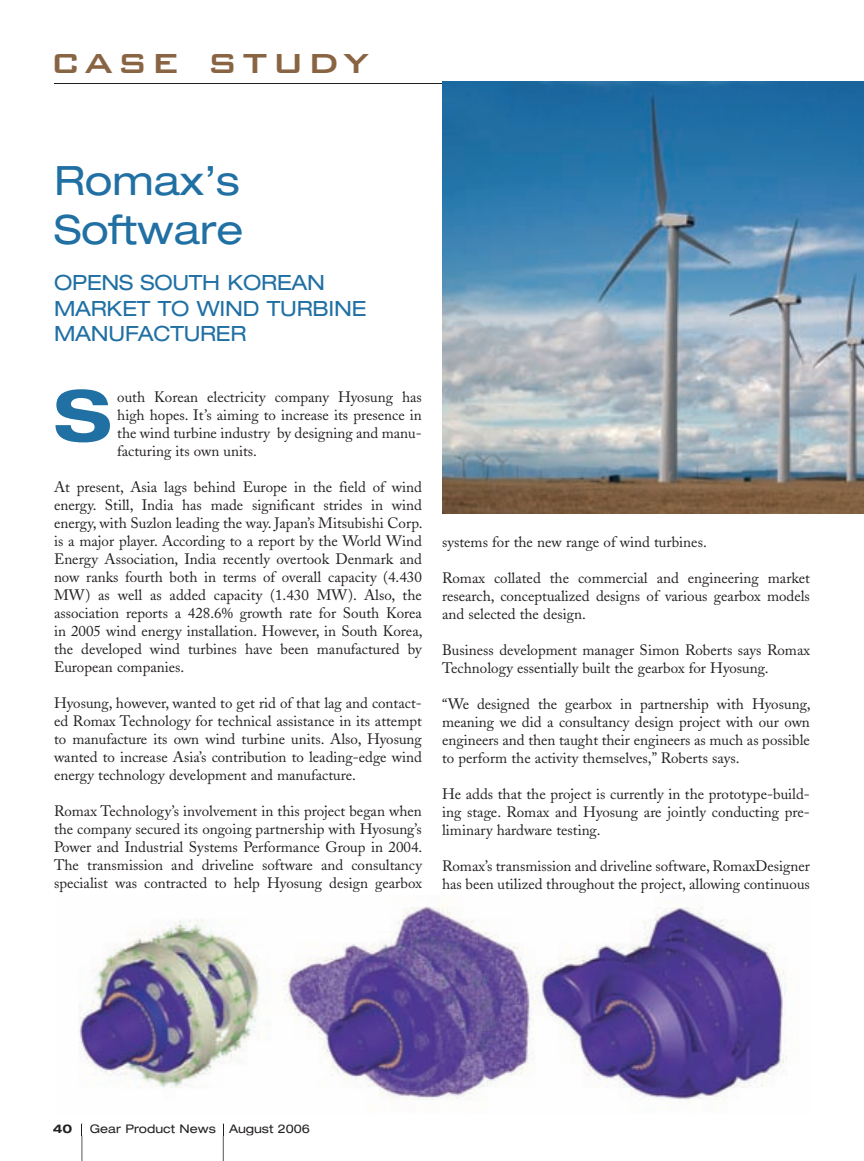
<style>
.page{position:relative;width:864px;height:1161px;background:#fff}
.page>*{position:absolute;margin:0;border:0;box-sizing:border-box;transform-origin:0 0}
.t1{font:700 expanded 70.5px "Helvetica Neue LT";color:#2070a4}
.t2{font:500 45px "Bank Gothic BT";letter-spacing:.1em;color:#896442}
.t3{font:expanded 40.5px/48.6px "Helvetica Neue LT";color:#2070a4}
.t4{font:expanded 21px/25.2px "Helvetica Neue LT";letter-spacing:-.01em;color:#2070a4}
.t5{font:15px/18px "Adobe Caslon";color:#231f20;text-align:justify}
.t6{font:expanded 12px "Helvetica Neue LT";color:#231f20}
.t7{font:700 expanded 12px "Helvetica Neue LT";color:#231f20}
</style>
<div class="page">
<svg style="left:82px;top:1123px;width:1px;height:38px"></svg>
<svg style="left:223px;top:1123px;width:1px;height:38px"></svg>
<hr style="left:54px;top:83px;width:810px;height:1px;background:#231f20">
<img style="left:442px;top:82px;width:422px;height:432px">
<img style="left:79px;top:904px;width:708px;height:197px">
<h2 class="t2" style="left:51px;top:37px;width:319px">case study</h2>
<h3 class="t3" style="left:54px;top:156px;width:191px">Romax’s<br>Software</h3>
<h3 class="t4" style="left:54px;top:270px;width:314px">OPENS SOUTH KOREAN<br>MARKET TO WIND TURBINE<br>MANUFACTURER</h3>
<h1 class="t1" style="left:54px;top:372px;width:59px">S</h1>
<p class="t5" style="left:117px;top:388px;width:306px">outh Korean electricity company Hyosung has high hopes. It’s aiming to increase its presence in the wind turbine industry by designing and manu&shy;facturing its own units.</p>
<p class="t5" style="left:54px;top:478px;width:370px">At present, Asia lags behind Europe in the field of wind energy. Still, India has made significant strides in wind energy, with Suzlon leading the way. Japan’s Mitsubishi Corp. is a major player. According to a report by the World Wind Energy Association, India recently overtook Denmark and now ranks fourth both in terms of overall capacity (4.430<br>MW) as well as added capacity (1.430 MW). Also, the association reports a 428.6% growth rate for South Korea in 2005 wind energy installation. However, in South Korea, the developed wind turbines have been manufactured by European companies.</p>
<p class="t5" style="left:54px;top:694px;width:369px">Hyosung, however, wanted to get rid of that lag and contact&shy;ed Romax Technology for technical assistance in its attempt to manufacture its own wind turbine units. Also, Hyosung wanted to increase Asia’s contribution to leading-edge wind energy technology development and manufacture.</p>
<p class="t5" style="left:54px;top:802px;width:370px">Romax Technology’s involvement in this project began when the company secured its ongoing partnership with Hyosung’s Power and Industrial Systems Performance Group in 2004.<br>The transmission and driveline software and consultancy specialist was contracted to help Hyosung design gearbox</p>
<p class="t5" style="left:442px;top:533px;width:266px">systems for the new range of wind turbines.</p>
<p class="t5" style="left:442px;top:569px;width:369px">Romax collated the commercial and engineering market research, conceptualized designs of various gearbox models and selected the design.</p>
<p class="t5" style="left:442px;top:641px;width:369px">Business development manager Simon Roberts says Romax<br>Technology essentially built the gearbox for Hyosung.</p>
<p class="t5" style="left:442px;top:695px;width:370px">“We designed the gearbox in partnership with Hyosung, meaning we did a consultancy design project with our own engineers and then taught their engineers as much as possible to perform the activity themselves,” Roberts says.</p>
<p class="t5" style="left:442px;top:785px;width:369px">He adds that the project is currently in the prototype-build&shy;ing stage. Romax and Hyosung are jointly conducting pre&shy;liminary hardware testing.</p>
<p class="t5" style="left:442px;top:857px;width:369px">Romax’s transmission and driveline software, RomaxDesigner has been utilized throughout the project, allowing continuous</p>
<p class="t7" style="left:53px;top:1121px;width:21px">40</p>
<p class="t6" style="left:90px;top:1121px;width:222px">Gear Product News August 2006</p>
</div>
